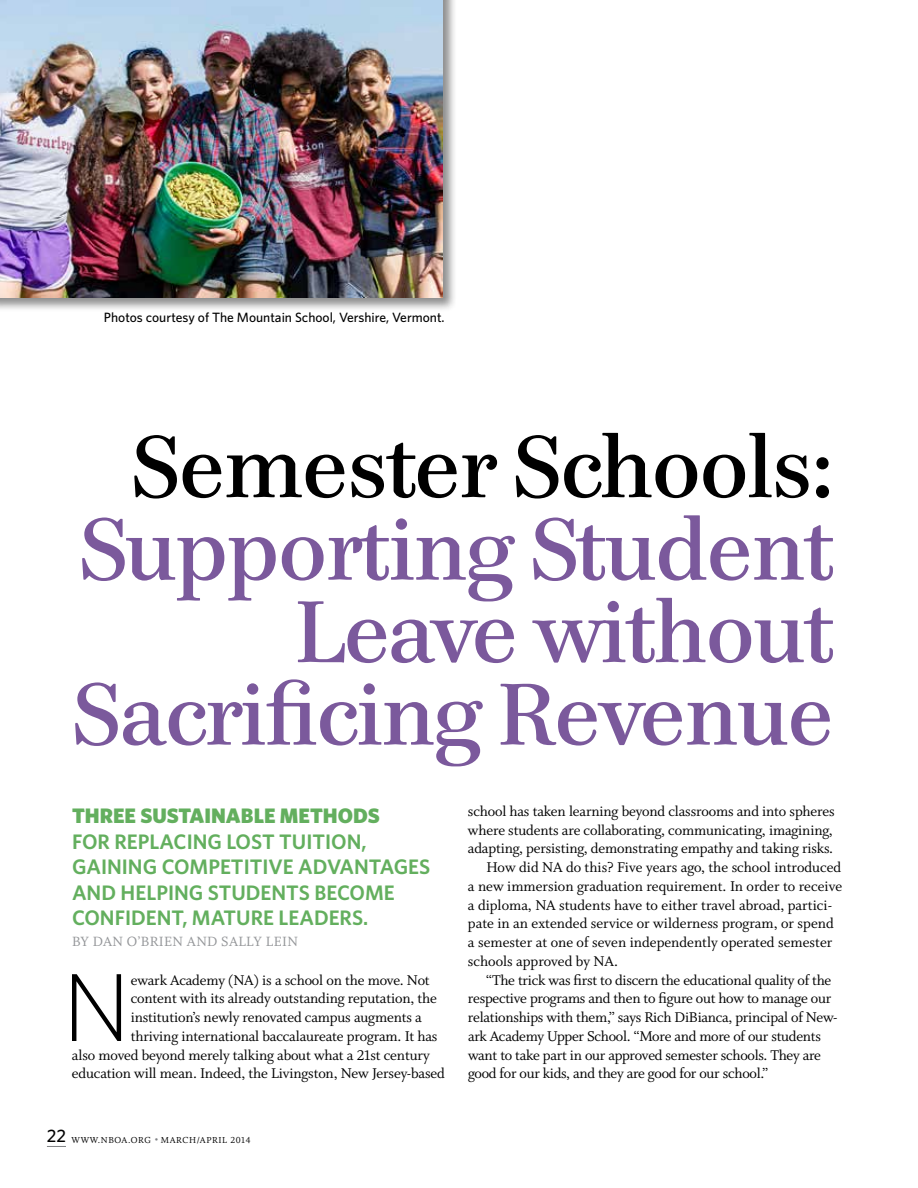
<style>
.page{position:relative;width:918px;height:1188px;background:#fff}
.page>*{position:absolute;margin:0;border:0;box-sizing:border-box;transform-origin:0 0}
.t1{font:300 96.75px "Whitney";color:#000}
.t2{font:87px/82.5px "Paperback 24";letter-spacing:-.01em;color:#7b599c;text-align:right}
.t3{font:87px "Paperback 24";letter-spacing:-.01em;color:#000}
.t4{font:600 21px/25.5px "Whitney";color:#63af5e}
.t5{font:900 21px "Whitney";color:#63af5e}
.t6{font:15.75px "Whitman Roman LF";letter-spacing:-.01em;color:#000}
.t7{font:15px "Whitman Roman LF";letter-spacing:.02em;color:#939598}
.t8{font:500 13.5px "Whitney";color:#000}
.t9{font:9.75px "Whitman Roman LF";letter-spacing:.06em;color:#000}
.s1{font-family:"Whitney";font-weight:500;font-size:18px}
.s2{font-size:12px;color:#808285}
</style>
<div class="page">
<svg style="left:47px;top:1146px;width:19px;height:1px"></svg>
<div style="left:0;top:0;width:457px;height:312px;background:#000;opacity:.45"></div>
<img style="left:0;top:0;width:443px;height:298px">
<p class="t8" style="left:104px;top:309px;width:342px">Photos courtesy of The Mountain School, Vershire, Vermont.</p>
<h2 class="t3" style="left:131px;top:415px;width:704px">Semester Schools:</h2>
<h2 class="t2" style="left:72px;top:508px;width:763px">Supporting Student<br>Leave without<br>Sacrificing Revenue</h2>
<h3 class="t5" style="left:72px;top:802px;width:309px">THREE SUSTAINABLE METHODS</h3>
<h3 class="t4" style="left:72px;top:828px;width:360px">FOR REPLACING LOST TUITION,<br>GAINING COMPETITIVE ADVANTAGES<br>AND HELPING STUDENTS BECOME<br>CONFIDENT, MATURE LEADERS.</h3>
<p class="t7" style="left:72px;top:933px;width:228px">BY DAN O’BRIEN AND SALLY LEIN</p>
<h1 class="t1" style="left:62px;top:943px;width:70px">N</h1>
<p class="t6" style="left:131px;top:971px;width:301px">ewark Academy (NA) is a school on the move. Not</p>
<p class="t6" style="left:131px;top:990px;width:308px">content with its already outstanding reputation, the</p>
<p class="t6" style="left:131px;top:1009px;width:293px">institution’s newly renovated campus augments a</p>
<p class="t6" style="left:131px;top:1028px;width:308px">thriving international baccalaureate program. It has</p>
<p class="t6" style="left:72px;top:1046px;width:359px">also moved beyond merely talking about what a 21st century</p>
<p class="t6" style="left:72px;top:1065px;width:374px">education will mean. Indeed, the Livingston, New Jersey-based</p>
<p class="t9" style="left:47px;top:1134px;width:205px"><span class="s1">22</span> WWW.NBOA.ORG <span class="s2">•</span> MARCH/APRIL 2014</p>
<p class="t6" style="left:468px;top:802px;width:368px">school has taken learning beyond classrooms and into spheres</p>
<p class="t6" style="left:468px;top:821px;width:366px">where students are collaborating, communicating, imagining,</p>
<p class="t6" style="left:468px;top:840px;width:367px">adapting, persisting, demonstrating empathy and taking risks.</p>
<p class="t6" style="left:486px;top:859px;width:356px">How did NA do this? Five years ago, the school introduced</p>
<p class="t6" style="left:468px;top:877px;width:376px">a new immersion graduation requirement. In order to receive</p>
<p class="t6" style="left:468px;top:896px;width:366px">a diploma, NA students have to either travel abroad, partici-</p>
<p class="t6" style="left:468px;top:915px;width:367px">pate in an extended service or wilderness program, or spend</p>
<p class="t6" style="left:468px;top:934px;width:366px">a semester at one of seven independently operated semester</p>
<p class="t6" style="left:468px;top:952px;width:151px">schools approved by NA.</p>
<p class="t6" style="left:486px;top:971px;width:347px">“The trick was first to discern the educational quality of the</p>
<p class="t6" style="left:468px;top:990px;width:365px">respective programs and then to figure out how to manage our</p>
<p class="t6" style="left:468px;top:1009px;width:371px">relationships with them,” says Rich DiBianca, principal of New-</p>
<p class="t6" style="left:468px;top:1027px;width:355px">ark Academy Upper School. “More and more of our students</p>
<p class="t6" style="left:468px;top:1046px;width:355px">want to take part in our approved semester schools. They are</p>
<p class="t6" style="left:468px;top:1065px;width:302px">good for our kids, and they are good for our school.”</p>
</div>
